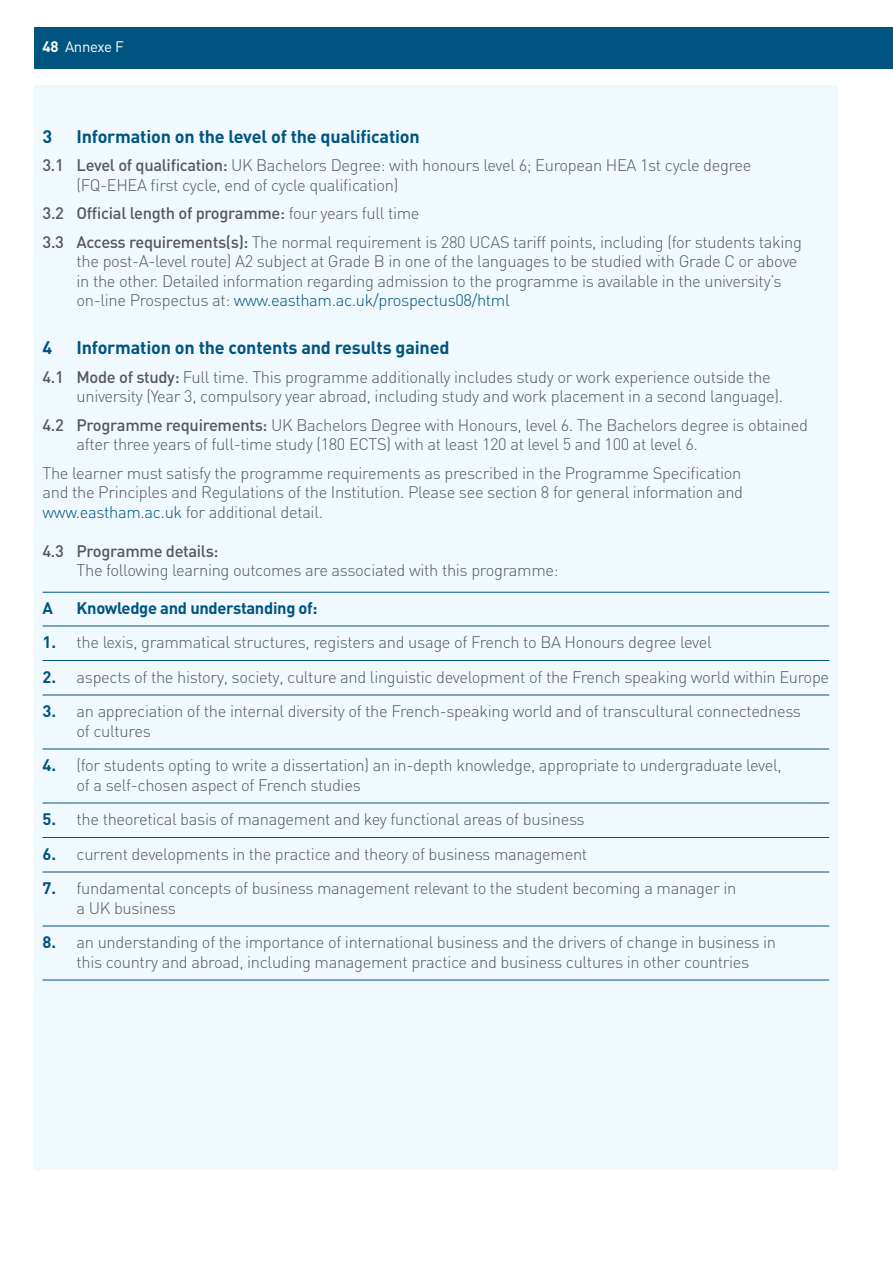
<style>
.page{position:relative;width:893px;height:1263px;background:#fff}
.page>*{position:absolute;margin:0;border:0;box-sizing:border-box;transform-origin:0 0}
.t1{font:700 18px "DIN";letter-spacing:-.01em;color:#005480}
.t2{font:300 16.5px/19.5px "DIN";letter-spacing:-.02em;color:#57585a}
.t3{font:700 16.5px "DIN";letter-spacing:-.02em;color:#005480}
.t4{font:500 16.5px "DIN";letter-spacing:-.02em;color:#57585a}
.t5{font:15px "DIN";letter-spacing:-.02em;color:#fff}
.s1{font-weight:700}
.s2{font-weight:500}
.s3{color:#005480}
.s4{font-weight:700;color:#005480}
</style>
<div class="page">
<div style="left:34px;top:85px;width:804px;height:1084px;background:#f0f9fd"></div>
<div style="left:34px;top:28px;width:859px;height:41px;background:#005480"></div>
<hr style="left:43px;top:592px;width:786px;height:1px;background:#005480">
<hr style="left:43px;top:626px;width:786px;height:1px;background:#005480">
<hr style="left:43px;top:660px;width:786px;height:1px;background:#005480">
<hr style="left:43px;top:695px;width:786px;height:1px;background:#005480">
<hr style="left:43px;top:749px;width:786px;height:1px;background:#005480">
<hr style="left:43px;top:803px;width:786px;height:1px;background:#005480">
<hr style="left:43px;top:837px;width:786px;height:1px;background:#005480">
<hr style="left:43px;top:872px;width:786px;height:1px;background:#005480">
<hr style="left:43px;top:926px;width:786px;height:1px;background:#005480">
<hr style="left:43px;top:980px;width:786px;height:1px;background:#005480">
<p class="t5" style="left:43px;top:37px;width:104px"><span class="s1">48</span> Section here</p>
<p class="t5" style="left:65px;top:37px;width:58px">Annexe F</p>
<p class="t1" style="left:43px;top:124px;width:11px">3</p>
<p class="t1" style="left:77px;top:124px;width:345px">Information on the level of the qualification</p>
<p class="t2" style="left:77px;top:155px;width:676px;text-indent:-34px"><span class="s2">3.1 Level of qualification:</span> U K Bachelors Degree: with honours level 6; European HEA 1st cycle degree (FQ-EHE</p>
<p class="t2" style="left:43px;top:170px;width:761px;line-height:28.5px;text-indent:95px">A first cycle, end of cycle qualification)<br><span class="s2">3.2 Official length of programme:</span> four years full time<br><span class="s2">3.3 Access requirements(s):</span> The normal requirement is 280 UCAS tariff points, including (for students taking</p>
<p class="t2" style="left:77px;top:251px;width:722px">the post-A-level route) A2 subject at G rade B in one of the languages to be studied with G rade C or above in the other. Detailed information regarding admission to the programme is available in the university’s on-line Prospectus at: <span class="s3">www.eastham.ac.uk/prospectus08/html</span></p>
<p class="t1" style="left:43px;top:336px;width:11px">4</p>
<p class="t1" style="left:77px;top:336px;width:374px">Information on the contents and results gained</p>
<p class="t2" style="left:77px;top:367px;width:708px;text-indent:-34px"><span class="s2">4.1 Mode of study:</span> Full time. This programme additionally includes study or work experience outside the university (Year 3, compulsory year abroad, including study and work placement in a second language).</p>
<p class="t2" style="left:77px;top:415px;width:733px;text-indent:-34px"><span class="s2">4.2 Programme requirements:</span> U K Bachelors Degree with H onours, level 6. The Bachelors degree is obtained after three years of full-time study (180 ECTS</p>
<p class="t2" style="left:43px;top:430px;width:700px;line-height:28.5px;text-indent:344px">) with at least 120 at level 5 and 100 at level 6.<br>The learner must satisfy the programme requirements as prescribed in the Programme Specification</p>
<p class="t2" style="left:43px;top:482px;width:702px">and the Principles and Regulations of the Institution. Please see section 8 for general information and <span class="s3">www.eastham.ac.uk</span> for additional detail.</p>
<p class="t4" style="left:43px;top:540px;width:178px">4.3 Programme details:</p>
<p class="t2" style="left:55px;top:560px;width:505px">The following learning outcomes are associated with this programme:</p>
<p class="t3" style="left:43px;top:597px;width:12px">A</p>
<p class="t3" style="left:77px;top:597px;width:243px">Knowledge and understanding of:</p>
<p class="t2" style="left:43px;top:632px;width:671px"><span class="s4">1.</span> the lexis, grammatical structures, registers and usage of French to BA H onours degree level</p>
<p class="t2" style="left:43px;top:667px;width:788px"><span class="s4">2.</span> aspects of the history, society, culture and linguistic development of the French speaking world within Europe</p>
<p class="t2" style="left:77px;top:701px;width:726px;text-indent:-34px"><span class="s4">3.</span> an appreciation of the internal diversity of the French-speaking world and of transcultural connectedness of cultures</p>
<p class="t2" style="left:77px;top:755px;width:707px;text-indent:-34px"><span class="s4">4.</span> (for students opting to write a dissertation) an in-depth knowledge, appropriate to undergraduate level, of a self-chosen aspect of French studies</p>
<p class="t2" style="left:43px;top:809px;width:544px"><span class="s4">5.</span> the theoretical basis of management and key functional areas of business</p>
<p class="t2" style="left:43px;top:844px;width:546px"><span class="s4">6.</span> current developments in the practice and theory of business management</p>
<p class="t2" style="left:77px;top:878px;width:661px;text-indent:-34px"><span class="s4">7.</span> fundamental concepts of business management relevant to the student becoming a manager in a U K business</p>
<p class="t2" style="left:43px;top:932px;width:735px;text-align:center"><span class="s4">8.</span> an understanding of the importance of international business and the drivers of change in business in this country and abroad, including management practice and business cultures in other countries</p>
</div>
